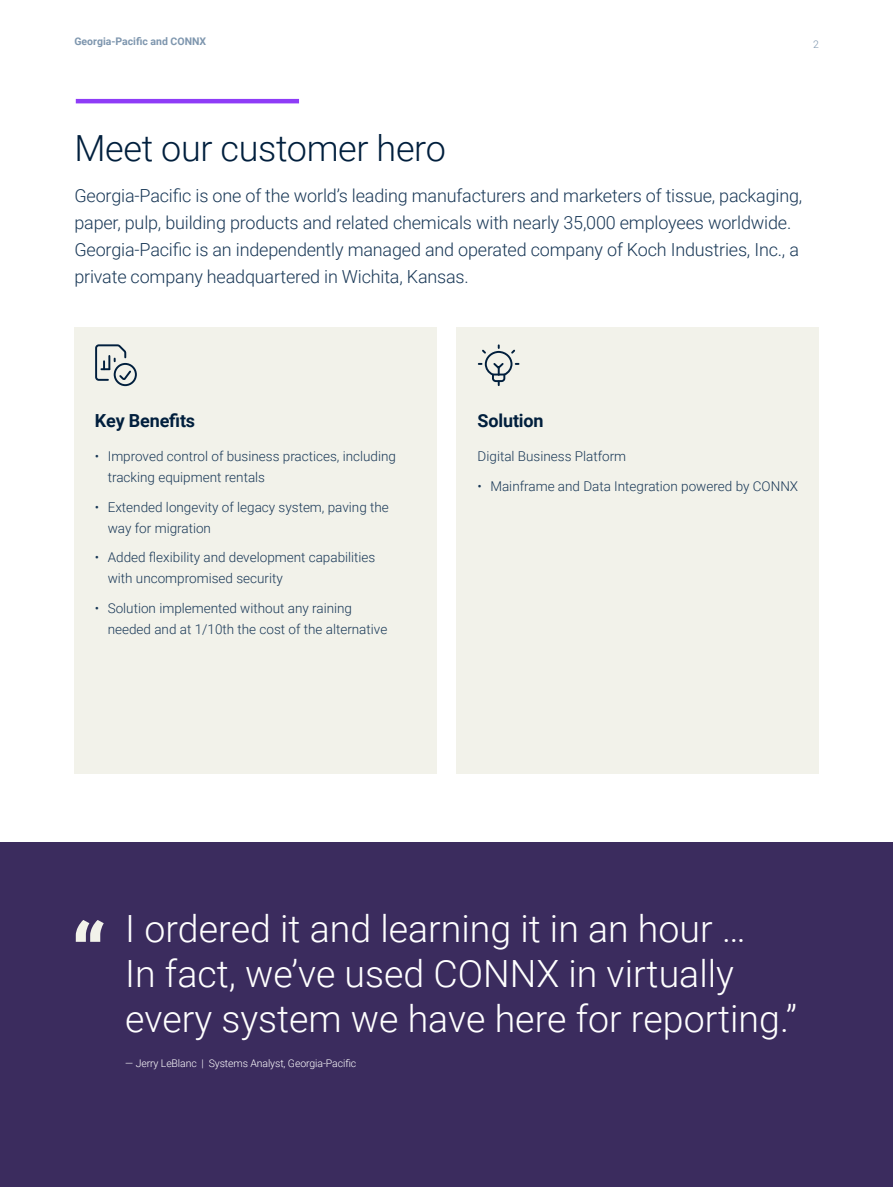
<style>
.page{position:relative;width:893px;height:1187px;background:#fff}
.page>*{position:absolute;margin:0;border:0;box-sizing:border-box;transform-origin:0 0}
.t1{font:300 37.5px/45px "Roboto";color:#fff}
.t2{font:300 36px "Roboto";letter-spacing:-.01em;color:#011f3d}
.t3{font:300 18px/27px "Roboto";letter-spacing:-.01em;color:#193857}
.t4{font:700 18px "Roboto";letter-spacing:-.01em;color:#011f3d}
.t5{font:300 13.5px/21px "Roboto";color:#193857}
.t6{font:300 10.5px "Roboto";letter-spacing:-.01em;color:#fff}
.t7{font:700 10.5px "Roboto";color:#7e96ae}
.t8{font:300 10.5px "Roboto";color:#7e96ae}
</style>
<div class="page">
<div style="left:0;top:842px;width:893px;height:344px;background:#3b2c5e"></div>
<svg style="left:76px;top:920px;width:28px;height:21px"></svg>
<div style="left:74px;top:327px;width:362px;height:447px;background:#f2f2ea"></div>
<div style="left:457px;top:327px;width:362px;height:447px;background:#f2f2ea"></div>
<hr style="left:76px;top:99px;width:223px;height:4px;background:#8e3cf7">
<svg style="left:479px;top:345px;width:40px;height:40px"></svg>
<div style="left:114px;top:363px;width:23px;height:23px;border:2px solid #011f3d;border-radius:50%"></div>
<svg style="left:95px;top:344px;width:38px;height:38px"></svg>
<p class="t7" style="left:74px;top:34px;width:133px">Georgia-Pacific and CONNX</p>
<p class="t8" style="left:813px;top:37px;width:7px">2</p>
<h2 class="t2" style="left:74px;top:123px;width:373px">Meet our customer hero</h2>
<p class="t3" style="left:74px;top:181px;width:729px">Georgia-Pacific is one of the world’s leading manufacturers and marketers of tissue, packaging, paper, pulp, building products and related chemicals with nearly 35,000 employees worldwide.<br>Georgia-Pacific is an independently managed and operated company of Koch Industries, Inc., a private company headquartered in Wichita, Kansas.</p>
<h3 class="t4" style="left:95px;top:408px;width:102px">Key Benefits</h3>
<p class="t5" style="left:108px;top:445px;width:290px;text-indent:-13px">ꞏ Improved control of business practices, including tracking equipment rentals</p>
<p class="t5" style="left:108px;top:496px;width:283px;text-indent:-13px">ꞏ Extended longevity of legacy system, paving the way for migration</p>
<p class="t5" style="left:108px;top:546px;width:269px;text-indent:-13px">ꞏ Added flexibility and development capabilities with uncompromised security</p>
<p class="t5" style="left:108px;top:597px;width:281px;text-indent:-13px">ꞏ Solution implemented without any raining needed and at 1/10th the cost of the alternative</p>
<h3 class="t4" style="left:478px;top:408px;width:67px">Solution</h3>
<p class="t5" style="left:478px;top:441px;width:322px;line-height:29.5px">Digital Business Platform<br>ꞏ Mainframe and Data Integration powered by CONNX</p>
<h1 class="t1" style="left:125px;top:904px;width:673px">I ordered it and learning it in an hour …<br>In fact, we’ve used CONNX in virtually every system we have here for reporting.”</h1>
<p class="t6" style="left:125px;top:1055px;width:232px">— Jerry LeBlanc | Systems Analyst, Georgia-Pacific</p>
</div>
